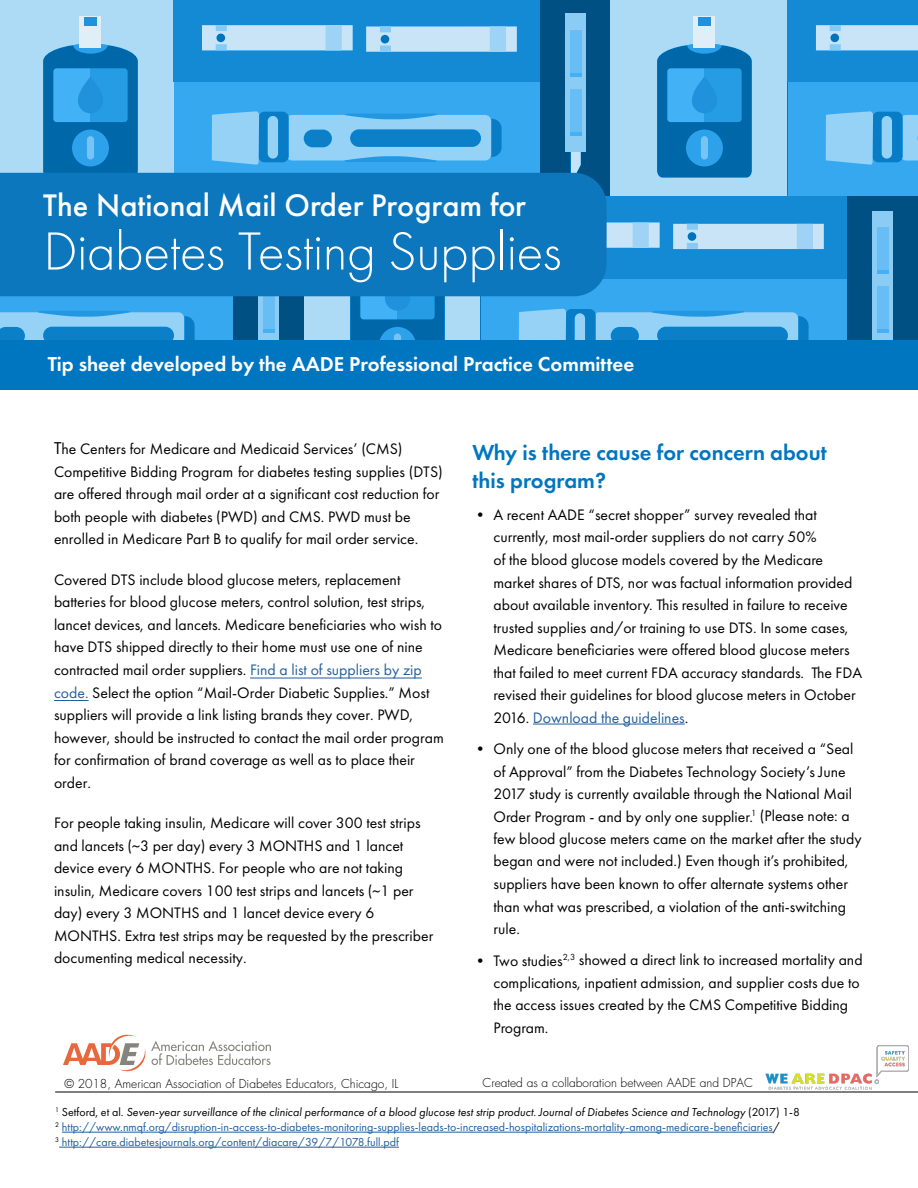
<style>
.page{position:relative;width:918px;height:1188px;background:#fff}
.page>*{position:absolute;margin:0;border:0;box-sizing:border-box;transform-origin:0 0}
.t1{font:300 55.65px "Futura PT";letter-spacing:-.005em;color:#fff}
.t2{font:500 32.4px "Futura PT";color:#fff}
.t3{font:600 22.5px/28.5px "Futura PT";color:#0076c0}
.t4{font:600 21px "Futura PT";color:#fff}
.t5{font:15.75px/22.5px "Futura PT";color:#000}
.t6{font:12px/15px "Futura PT";color:#215e9e}
.t7{font:300 12px "Futura Std";color:#000}
.s1{font-family:"Futura Std"}
.s2{font-family:"Futura Std";font-size:13.5px}
.s3{color:#215e9e}
.s4{color:#000}
.s5{font-style:italic;color:#000}
</style>
<div class="page">
<div style="left:0;top:340px;width:918px;height:50px;background:#0076c0"></div>
<svg style="left:0;top:0;width:918px;height:340px;background:#3e9ad5"></svg>
<hr style="left:55px;top:1092px;width:863px;height:1px;background:#000">
<svg style="left:63px;top:1035px;width:208px;height:36px"></svg>
<hr style="left:54px;top:700px;width:35px;height:1px;background:#215e9e">
<hr style="left:250px;top:678px;width:172px;height:1px;background:#215e9e">
<hr style="left:533px;top:724px;width:152px;height:1px;background:#215e9e">
<hr style="left:62px;top:1132px;width:711px;height:1px;background:#215e9e">
<hr style="left:59px;top:1147px;width:340px;height:1px;background:#215e9e">
<img style="left:765px;top:1045px;width:143px;height:44px">
<h2 class="t2" style="left:43px;top:185px;width:484px">The National Mail Order Program for</h2>
<h1 class="t1" style="left:43px;top:219px;width:520px">Diabetes Testing Supplies</h1>
<h3 class="t4" style="left:48px;top:351px;width:588px">Tip sheet developed by the AADE Professional Practice Committee</h3>
<p class="t5" style="left:54px;top:438px;width:390px"><span class="s1">T</span>he Center<span class="s2">s for</span> Medicare <span class="s2">and</span> Medicaid Services’ (CMS)<br>Competitive Bidding Program <span class="s2">for</span> diabetes testing supplies (DTS) are offered through mail order at a significant cost reduction for both people with diabetes (PWD) and CMS. PWD must be enrolled in Medicare Part B to qualify for mail order service.</p>
<p class="t5" style="left:54px;top:568px;width:391px">Covered DTS include blood glucose meters, replacement batteries for blood glucose meters, control solution, test strips, lancet devices, and lancets. Medicare beneficiaries who wish to have DTS shipped directly to their home must use one of nine contracted mail order suppliers. <span class="s3">Find a list of suppliers by zip code.</span> Select the option “Mail-Order Diabetic Supplies.” Most suppliers will provide a link listing brands they cover. PWD, however, should be instructed to contact the mail order program for confirmation of brand coverage as well as to place their order.</p>
<p class="t5" style="left:54px;top:811px;width:381px">For people taking insulin, Medicare will cover 300 test strips and lancets (~3 per day) every 3 MONTHS and 1 lancet device every 6 MONTHS. For people who are not taking insulin, Medicare covers 100 test strips and lancets (~1 per day) every 3 MONTHS and 1 lancet device every 6<br>MONTHS. Extra test strips may be requested by the prescriber documenting medical necessity.</p>
<h3 class="t3" style="left:472px;top:438px;width:356px">Why is there cause for concern about this program?</h3>
<p class="t5" style="left:493px;top:503px;width:370px;text-indent:-21px">• A recent AADE “secret shopper” survey revealed that currently, most mail-order suppliers do not carry 50%<br>of the blood glucose models covered by the Medicare market shares of DTS, nor was factual information provided about available inventory. This resulted in failure to receive trusted supplies and/or training to use DTS. In some cases, Medicare beneficiaries were offered blood glucose meters that failed to meet current FDA accuracy standards. The FDA revised their guidelines for blood glucose meters in October 2016. <span class="s3">Download the guidelines</span>.</p>
<p class="t5" style="left:493px;top:737px;width:370px;text-indent:-21px">• Only one of the blood glucose meters that received a “Seal of Approval” from the Diabetes Technology Society’s June 2017 study is currently available through the National Mail Order Program - and by only one supplier.<sup>1</sup> (Please note: a few blood glucose meters came on the market after the study began and were not included.) Even though it’s prohibited, suppliers have been known to offer alternate systems other than what was prescribed, a violation of the anti-switching rule.</p>
<p class="t5" style="left:494px;top:949px;width:371px;text-indent:-21px">• Two studies<sup>2,3</sup> showed a direct link to increased mortality and complications, inpatient admission, and supplier costs due to the access issues created by the CMS Competitive Bidding Program.</p>
<p class="t7" style="left:64px;top:1076px;width:335px">© 2018, American Association of Diabetes Educators, Chicago, IL</p>
<p class="t7" style="left:483px;top:1076px;width:272px">Created as a collaboration between AADE and DPAC</p>
<p class="t6" style="left:55px;top:1104px;width:746px"><sup>1</sup> <span class="s4">Setford, et al.</span> <span class="s5">Seven-year surveillance of the clinical performance of a blood glucose test strip product. Journal of Diabetes Science and Technology</span> <span class="s4">(2017) 1-8<br></span><sup>2</sup> http://www.nmqf.org/disruption-in-access-to-diabetes-monitoring-supplies-leads-to-increased-hospitalizations-mortality-among-medicare-beneficiaries<span class="s4">/<br></span><sup>3</sup> http://care.diabetesjournals.org/content/diacare/39/7/1078.full.pdf</p>
</div>
